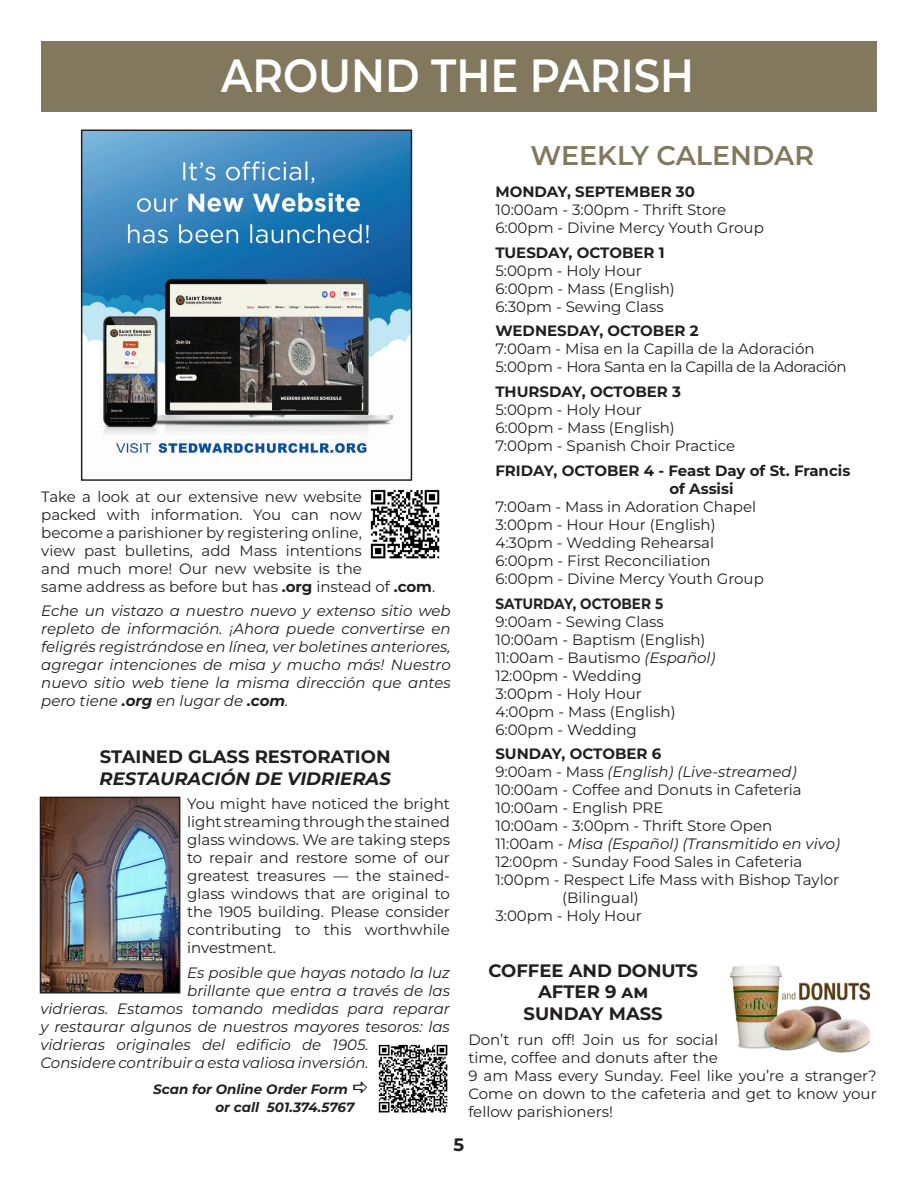
<style>
.page{position:relative;width:918px;height:1188px;background:#fff}
.page>*{position:absolute;margin:0;border:0;box-sizing:border-box;transform-origin:0 0}
.t1{font:600 46.5px "Montserrat";color:#fff;scale:.9 1}
.t2{font:600 27px "Montserrat";color:#81785e}
.t3{font:700 18px/21.6px "Montserrat";color:#231f20;text-align:center}
.t4{font:15px/18px "Montserrat";color:#231f20}
.t5{font:italic 15px/18px "Montserrat";color:#231f20;text-align:justify}
.t6{font:15px/18px "Montserrat";letter-spacing:-.02em;color:#231f20}
.t7{font:700 15px "Montserrat";color:#231f20}
.t8{font:italic 700 13.5px "Montserrat";color:#231f20}
.s1{font-weight:700}
.s2{font-style:italic}
.s3{font-style:normal}
</style>
<div class="page">
<div style="left:41px;top:41px;width:836px;height:71px;background:#81785e"></div>
<img style="left:729px;top:965px;width:142px;height:88px">
<img style="left:83px;top:132px;width:327px;height:328px">
<div style="left:81px;top:130px;width:331px;height:351px;border:1px solid #231f20"></div>
<img style="left:370px;top:489px;width:70px;height:70px">
<img style="left:378px;top:1044px;width:70px;height:69px">
<img style="left:43px;top:800px;width:134px;height:191px">
<div style="left:40px;top:797px;width:140px;height:197px;border:2px solid #231f20"></div>
<p class="t1" style="left:221px;top:44px;width:527px">AROUND THE PARISH</p>
<p class="t4" style="left:41px;top:487px;width:395px">Take a look at our extensive new website<br>packed with information. You can now<br>become a parishioner by registering online,<br>view past bulletins, add Mass intentions<br>and much more! Our new website is the<br>same address as before but has <span class="s1">.org</span> instead of <span class="s1">.com</span>.</p>
<p class="t5" style="left:41px;top:602px;width:411px">Eche un vistazo a nuestro nuevo y extenso sitio web repleto de información. ¡Ahora puede convertirse en feligrés registrándose en línea, ver boletines anteriores, agregar intenciones de misa y mucho más! Nuestro nuevo sitio web tiene la misma dirección que antes pero tiene <span class="s1">.org</span> en lugar de <span class="s1">.com</span>.</p>
<p class="t3" style="left:100px;top:745px;width:293px;text-align:left">STAINED GLASS RESTORATION<br><span class="s2">RESTAURACIÓN DE VIDRIERAS</span></p>
<p class="t4" style="left:187px;top:795px;width:264px;text-align:justify">You might have noticed the bright light streaming through the stained glass windows. We are taking steps to repair and restore some of our greatest treasures — the stained&shy;glass windows that are original to the 1905 building. Please consider contributing to this worthwhile investment.</p>
<p class="t5" style="left:187px;top:963px;width:264px">Es posible que hayas notado la luz</p>
<p class="t5" style="left:187px;top:981px;width:264px">brillante que entra a través de las</p>
<p class="t5" style="left:40px;top:999px;width:411px">vidrieras. Estamos tomando medidas para reparar</p>
<p class="t5" style="left:40px;top:1017px;width:411px">y restaurar algunos de nuestros mayores tesoros: las</p>
<p class="t5" style="left:40px;top:1035px;width:330px">vidrieras originales del edificio de 1905.</p>
<p class="t5" style="left:40px;top:1053px;width:330px">Considere contribuir a esta valiosa inversión.</p>
<p class="t8" style="left:153px;top:1080px;width:196px">Scan for Online Order Form</p>
<p class="t8" style="left:215px;top:1098px;width:140px">or call 501.374.5767</p>
<p class="t2" style="left:531px;top:137px;width:285px">WEEKLY CALENDAR</p>
<p class="t4" style="left:495px;top:182px;width:270px"><span class="s1">MONDAY, SEPTEMBER 30<br></span>10:00am - 3:00pm - Thrift Store<br>6:00pm - Divine Mercy Youth Group</p>
<p class="t4" style="left:495px;top:243px;width:181px"><span class="s1">TUESDAY, OCTOBER 1<br></span>5:00pm - Holy Hour<br>6:00pm - Mass (English)<br>6:30pm - Sewing Class</p>
<p class="t6" style="left:495px;top:322px;width:353px"><span class="s1">WEDNESDAY, OCTOBER 2<br></span>7:00am - Misa en la Capilla de la Adoración<br>5:00pm - Hora Santa en la Capilla de la Adoración</p>
<p class="t4" style="left:495px;top:382px;width:241px"><span class="s1">THURSDAY, OCTOBER 3<br></span>5:00pm - Holy Hour<br>6:00pm - Mass (English)<br>7:00pm - Spanish Choir Practice</p>
<p class="t7" style="left:495px;top:460px;width:357px">FRIDAY, OCTOBER 4 - Feast Day of St. Francis</p>
<p class="t7" style="left:669px;top:478px;width:66px">of Assisi</p>
<p class="t4" style="left:495px;top:497px;width:262px">7:00am - Mass in Adoration Chapel</p>
<p class="t4" style="left:495px;top:515px;width:222px">3:00pm - Hour Hour (English)</p>
<p class="t4" style="left:495px;top:533px;width:220px">4:30pm - Wedding Rehearsal</p>
<p class="t4" style="left:495px;top:551px;width:217px">6:00pm - First Reconciliation</p>
<p class="t4" style="left:495px;top:569px;width:270px">6:00pm - Divine Mercy Youth Group</p>
<p class="t4" style="left:495px;top:594px;width:222px"><span class="s1">SATURDAY, OCTOBER 5<br></span>9:00am - Sewing Class<br>10:00am - Baptism (English)<br>11:00am - Bautismo <span class="s2">(Español)<br></span>12:00pm - Wedding<br>3:00pm - Holy Hour<br>4:00pm - Mass (English)<br>6:00pm - Wedding</p>
<p class="t4" style="left:495px;top:745px;width:308px"><span class="s1">SUNDAY, OCTOBER 6<br></span>9:00am - Mass <span class="s2">(English) (Live-streamed)<br></span>10:00am - Coffee and Donuts in Cafeteria<br>10:00am - English PRE<br>10:00am - 3:00pm - Thrift Store Open</p>
<p class="t5" style="left:495px;top:835px;width:346px"><span class="s3">11:00am -</span> Misa (Español) (Transmitido en vivo)</p>
<p class="t4" style="left:495px;top:853px;width:308px">12:00pm - Sunday Food Sales in Cafeteria</p>
<p class="t4" style="left:495px;top:871px;width:345px">1:00pm - Respect Life Mass with Bishop Taylor</p>
<p class="t4" style="left:562px;top:889px;width:78px">(Bilingual)</p>
<p class="t4" style="left:495px;top:907px;width:148px">3:00pm - Holy Hour</p>
<p class="t3" style="left:488px;top:959px;width:211px">COFFEE AND DONUTS<br>AFTER 9 am<br>SUNDAY MASS</p>
<p class="t4" style="left:468px;top:1030px;width:410px">Don’t run off! Join us for social<br>time, coffee and donuts after the<br>9 am Mass every Sunday. Feel like you’re a stranger?<br>Come on down to the cafeteria and get to know your fellow parishioners!</p>
<p class="t3" style="left:454px;top:1133px;width:12px">5</p>
</div>
